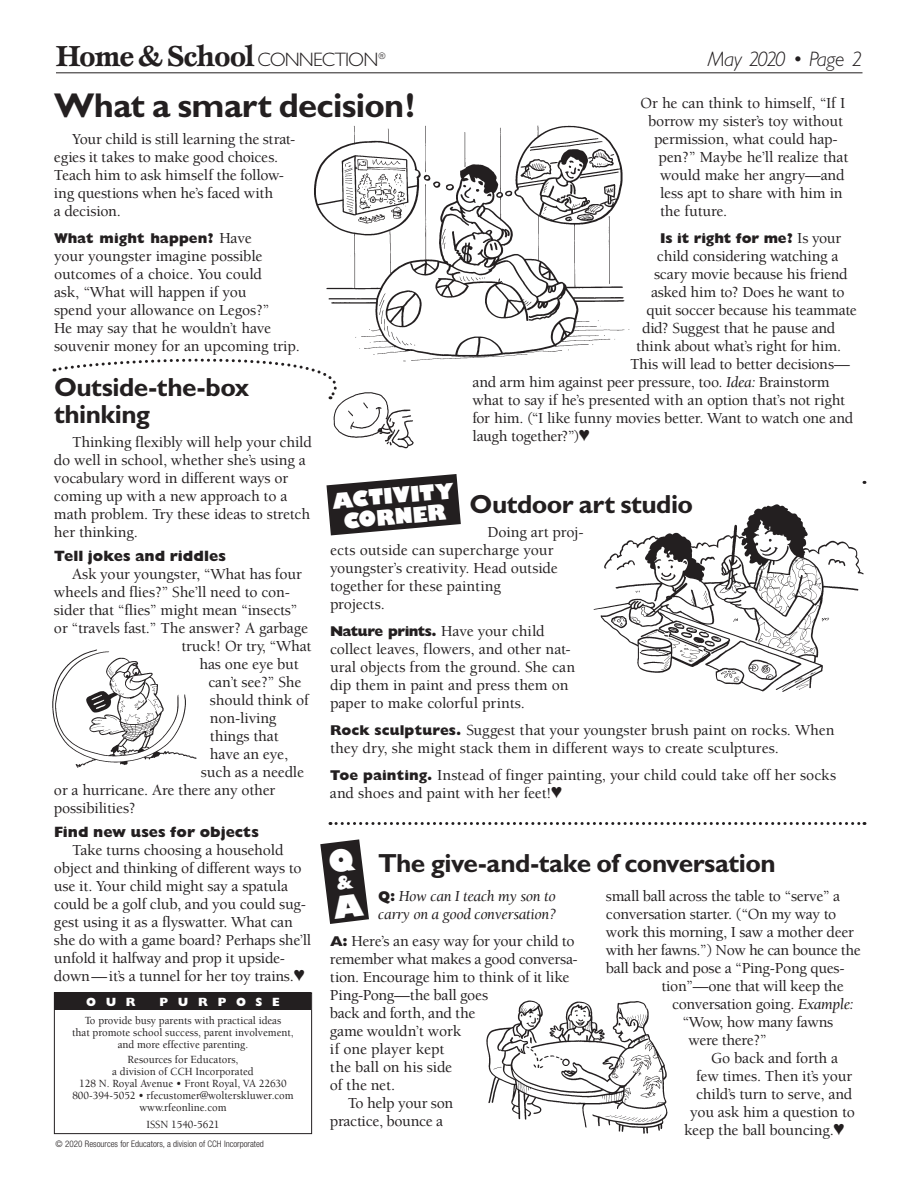
<style>
.page{position:relative;width:918px;height:1188px;background:#fff}
.page>*{position:absolute;margin:0;border:0;box-sizing:border-box;transform-origin:0 0}
.t1{font:700 34.5px "Gill Sans";letter-spacing:-.02em;color:#231f20}
.t2{font:700 30px "Esprit Std";letter-spacing:-.04em;color:#231f20}
.t3{font:700 26.25px/27px "Gill Sans";letter-spacing:-.02em;color:#231f20}
.t4{font:800 21px/21px "Gill Sans";color:#fff;text-align:center}
.t5{font:italic 300 21px "Gill Sans";letter-spacing:-.06em;color:#231f20}
.t6{font:500 15.75px/18px "Berkeley Std";letter-spacing:-.01em;color:#231f20}
.t7{font:italic 15.75px "Berkeley Std";letter-spacing:-.02em;color:#231f20}
.t8{font:500 15.75px "Berkeley Std";letter-spacing:-.03em;color:#231f20}
.t9{font:800 15px "Gill Sans";color:#231f20}
.t10{font:800 14.25px "Gill Sans";letter-spacing:-.01em;color:#231f20}
.t11{font:800 14.25px "Gill Sans";letter-spacing:-.04em;color:#231f20}
.t12{font:800 12px "Gill Sans";letter-spacing:.82em;color:#fff}
.t13{font:500 11.25px/12px "Berkeley Std";color:#231f20;text-align:center;scale:.96 1}
.t14{font:300 condensed 9px "Helvetica Neue";color:#231f20}
.s1{font-family:"Gill Sans";font-weight:300;font-size:19.5px}
.s2{font-family:"Berkeley Std";font-weight:500;font-size:15.75px}
.s3{font-weight:400;font-style:italic}
.s4{font-family:"Gill Sans";font-weight:800;font-size:14.25px}
.s5{font-family:"Gill Sans";font-weight:800;font-style:normal;font-size:14.25px}
</style>
<div class="page">
<svg style="left:330px;top:822px;width:535px;height:3px"></svg>
<hr style="left:56px;top:72px;width:807px;height:1px;background:#231f20">
<div style="left:54px;top:992px;width:258px;height:142px;border:1px solid #231f20"></div>
<div style="left:55px;top:992px;width:256px;height:18px;background:#231f20"></div>
<svg style="left:54px;top:358px;width:283px;height:30px"></svg>
<img style="left:292px;top:125px;width:338px;height:246px">
<svg style="left:327px;top:474px;width:134px;height:61px"></svg>
<img style="left:328px;top:388px;width:86px;height:61px">
<img style="left:52px;top:649px;width:145px;height:119px">
<img style="left:593px;top:504px;width:271px;height:188px">
<img style="left:486px;top:1000px;width:182px;height:134px">
<svg style="left:320px;top:839px;width:49px;height:85px"></svg>
<h1 class="t2" style="left:56px;top:37px;width:331px">Home &amp; School <span class="s1">CONNECTION</span><sup>®</sup></h1>
<h1 class="t5" style="left:708px;top:48px;width:156px">May 2020 • Page 2</h1>
<h2 class="t1" style="left:54px;top:85px;width:362px">What a smart decision!</h2>
<p class="t6" style="left:54px;top:130px;width:243px;text-indent:18px">Your child is still learning the strat&shy;egies it takes to make good choices.<br>Teach him to ask himself the follow&shy;ing questions when he’s faced with<br>a decision.</p>
<p class="t10" style="left:54px;top:229px;width:199px">What might happen? <span class="s2">Have</span></p>
<p class="t6" style="left:54px;top:247px;width:247px">your youngster imagine possible outcomes of a choice. You could<br>ask, “What will happen if you<br>spend your allowance on Legos?”<br>He may say that he wouldn’t have souvenir money for an upcoming trip.</p>
<h2 class="t3" style="left:54px;top:374px;width:197px">Outside-the-box thinking</h2>
<p class="t6" style="left:54px;top:434px;width:260px;text-indent:18px">Thinking flexibly will help your child do well in school, whether she’s using a</p>
<h2 class="t4" style="left:332px;top:490px;width:124px;rotate:-5deg">ACTIVITY<br>CORNER</h2>
<p class="t6" style="left:641px;top:94px;width:206px">Or he can think to himself, “If I</p>
<p class="t6" style="left:648px;top:112px;width:197px">borrow my sister’s toy without</p>
<p class="t6" style="left:654px;top:130px;width:185px">permission, what could hap-</p>
<p class="t6" style="left:659px;top:148px;width:191px">pen?” Maybe he’ll realize that</p>
<p class="t6" style="left:660px;top:166px;width:186px">would make her angry—and</p>
<p class="t6" style="left:660px;top:184px;width:184px">less apt to share with him in</p>
<p class="t6" style="left:660px;top:202px;width:69px">the future.</p>
<p class="t10" style="left:660px;top:230px;width:183px">Is it right for me? <span class="s2">Is your</span></p>
<p class="t6" style="left:657px;top:247px;width:183px">child considering watching a</p>
<p class="t6" style="left:654px;top:265px;width:195px">scary movie because his friend</p>
<p class="t6" style="left:651px;top:283px;width:195px">asked him to? Does he want to</p>
<p class="t6" style="left:647px;top:301px;width:212px">quit soccer because his teammate</p>
<p class="t6" style="left:642px;top:319px;width:195px">did? Suggest that he pause and</p>
<p class="t6" style="left:636px;top:337px;width:207px">think about what’s right for him.</p>
<p class="t6" style="left:630px;top:355px;width:222px">This will lead to better decisions—</p>
<p class="t6" style="left:473px;top:373px;width:359px">and arm him against peer pressure, too. <span class="s3">Idea:</span> Brainstorm</p>
<p class="t6" style="left:473px;top:391px;width:374px">what to say if he’s presented with an option that’s not right</p>
<p class="t6" style="left:473px;top:409px;width:382px">for him. (“I like funny movies better. Want to watch one and</p>
<p class="t8" style="left:473px;top:428px;width:119px">laugh together?”)♥</p>
<p class="t6" style="left:54px;top:470px;width:258px">vocabulary word in different ways or coming up with a new approach to a math problem. Try these ideas to stretch her thinking.</p>
<p class="t9" style="left:54px;top:548px;width:173px">Tell jokes and riddles</p>
<p class="t6" style="left:72px;top:566px;width:231px">Ask your youngster, “What has four</p>
<p class="t6" style="left:54px;top:584px;width:238px">wheels and flies?” She’ll need to con-</p>
<p class="t6" style="left:54px;top:602px;width:245px">sider that “flies” might mean “insects”</p>
<p class="t6" style="left:54px;top:620px;width:256px">or “travels fast.” The answer? A garbage</p>
<p class="t6" style="left:181px;top:638px;width:132px">truck! Or try, “What</p>
<p class="t6" style="left:199px;top:656px;width:101px">has one eye but</p>
<p class="t6" style="left:208px;top:674px;width:94px">can’t see?” She</p>
<p class="t6" style="left:210px;top:692px;width:100px">should think of</p>
<p class="t6" style="left:210px;top:710px;width:68px">non-living</p>
<p class="t6" style="left:210px;top:728px;width:70px">things that</p>
<p class="t6" style="left:210px;top:746px;width:80px">have an eye,</p>
<p class="t6" style="left:201px;top:764px;width:105px">such as a needle</p>
<p class="t6" style="left:54px;top:782px;width:223px">or a hurricane. Are there any other</p>
<p class="t6" style="left:54px;top:800px;width:83px">possibilities?</p>
<h2 class="t3" style="left:470px;top:490px;width:225px">Outdoor art studio</h2>
<p class="t6" style="left:330px;top:523px;width:255px;text-indent:158px">Doing art proj&shy;ects outside can supercharge your youngster’s creativity. Head outside together for these painting<br>projects.</p>
<p class="t11" style="left:330px;top:622px;width:216px">Nature prints. <span class="s2">Have your child</span></p>
<p class="t6" style="left:330px;top:640px;width:247px">collect leaves, flowers, and other nat&shy;ural objects from the ground. She can dip them in paint and press them on paper to make colorful prints.</p>
<p class="t6" style="left:330px;top:721px;width:506px"><span class="s4">Rock sculptures.</span> Suggest that your youngster brush paint on rocks. When they dry, she might stack them in different ways to create sculptures.</p>
<p class="t6" style="left:330px;top:766px;width:508px"><span class="s4">Toe painting.</span> Instead of finger painting, your child could take off her socks and shoes and paint with her feet!♥</p>
<p class="t9" style="left:54px;top:824px;width:206px">Find new uses for objects</p>
<p class="t6" style="left:54px;top:842px;width:254px;text-indent:18px">Take turns choosing a household object and thinking of different ways to use it. Your child might say a spatula could be a golf club, and you could sug&shy;gest using it as a flyswatter. What can</p>
<h2 class="t3" style="left:378px;top:849px;width:399px">The give-and-take of conversation</h2>
<p class="t7" style="left:378px;top:887px;width:179px"><span class="s5">Q:</span> How can I teach my son to</p>
<p class="t6" style="left:606px;top:887px;width:236px">small ball across the table to “serve” a</p>
<p class="t7" style="left:378px;top:905px;width:180px">carry on a good conversation?</p>
<p class="t6" style="left:606px;top:905px;width:232px">conversation starter. (“On my way to</p>
<p class="t6" style="left:606px;top:923px;width:256px">work this morning, I saw a mother deer with her fawns.”) Now he can bounce the ball back and pose a “Ping-Pong ques-</p>
<p class="t6" style="left:54px;top:932px;width:259px">she do with a game board? Perhaps she’ll</p>
<p class="t6" style="left:330px;top:932px;width:246px"><span class="s4">A:</span> Here’s an easy way for your child to</p>
<p class="t6" style="left:54px;top:950px;width:233px">unfold it halfway and prop it upside-</p>
<p class="t6" style="left:330px;top:950px;width:249px">remember what makes a good conversa-</p>
<p class="t6" style="left:54px;top:968px;width:252px">down—it’s a tunnel for her toy trains.♥</p>
<p class="t6" style="left:330px;top:968px;width:241px">tion. Encourage him to think of it like</p>
<p class="t6" style="left:662px;top:977px;width:184px">tion”—one that will keep the</p>
<p class="t6" style="left:330px;top:986px;width:160px">Ping-Pong—the ball goes</p>
<p class="t6" style="left:672px;top:995px;width:183px">conversation going. <span class="s3">Example:</span></p>
<p class="t12" style="left:86px;top:995px;width:51px">OUR</p>
<p class="t12" style="left:159px;top:995px;width:122px">PURPOSE</p>
<p class="t13" style="left:72px;top:1015px;width:232px">To provide busy parents with practical ideas<br>that promote school success, parent involvement, and more effective parenting.</p>
<p class="t13" style="left:72px;top:1054px;width:232px">Resources for Educators,<br>a division of CCH Incorporated<br>128 N. Royal Avenue • Front Royal, VA 22630<br>800-394-5052 • rfecustomer@wolterskluwer.com www.rfeonline.com</p>
<p class="t13" style="left:146px;top:1119px;width:78px">ISSN 1540-5621</p>
<p class="t6" style="left:330px;top:1004px;width:147px">back and forth, and the</p>
<p class="t6" style="left:689px;top:1013px;width:146px;text-indent:-6px">“Wow, how many fawns were there?”</p>
<p class="t6" style="left:330px;top:1022px;width:133px">game wouldn’t work if one player kept</p>
<p class="t6" style="left:711px;top:1049px;width:129px">Go back and forth a</p>
<p class="t6" style="left:330px;top:1058px;width:124px">the ball on his side</p>
<p class="t6" style="left:696px;top:1067px;width:158px">few times. Then it’s your</p>
<p class="t6" style="left:330px;top:1076px;width:67px">of the net.</p>
<p class="t6" style="left:690px;top:1085px;width:167px;text-align:center">child’s turn to serve, and you ask him a question to</p>
<p class="t6" style="left:330px;top:1094px;width:125px;text-indent:18px">To help your son practice, bounce a</p>
<p class="t6" style="left:684px;top:1121px;width:162px">keep the ball bouncing.♥</p>
<p class="t14" style="left:56px;top:1139px;width:210px">© 2020 Resources for Educators, a division of CCH Incorporated</p>
</div>
